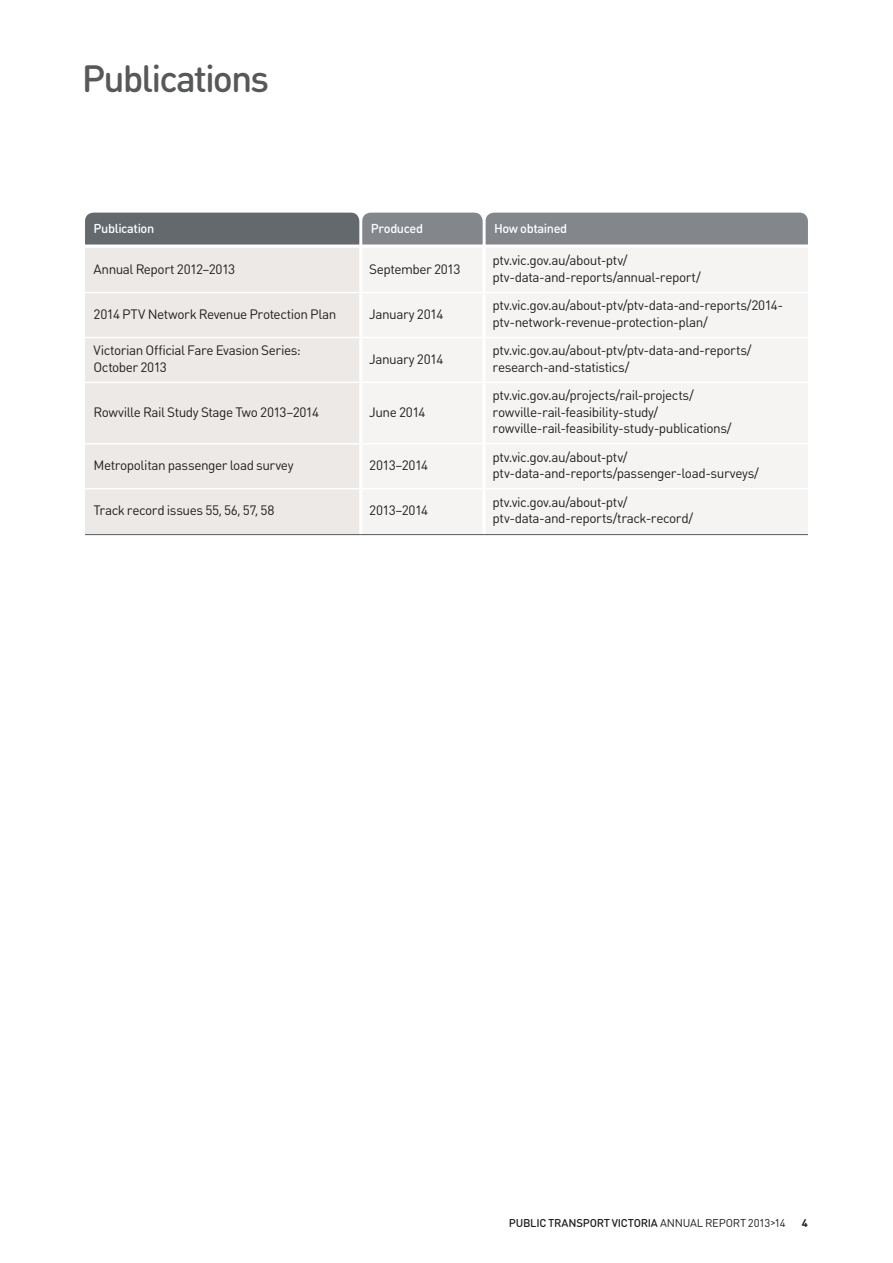
<style>
.page{position:relative;width:893px;height:1263px;background:#fff}
.page>*{position:absolute;margin:0;border:0;box-sizing:border-box;transform-origin:0 0}
.t1{font:500 37.5px "DIN Round OT";letter-spacing:-.05em;color:#57585a}
.t2{font:13.5px/16.5px "DIN Round OT";letter-spacing:-.035em;color:#231f20}
.t3{font:500 12.75px "DIN Round OT";letter-spacing:-.03em;color:#fff}
.t4{font:500 11.25px "DIN Round OT";letter-spacing:-.02em;color:#231f20}
.t5{font:700 11.25px "DIN Round OT";color:#231f20}
.s1{font-weight:400}
</style>
<div class="page">
<div style="left:85px;top:248px;width:274px;height:286px;background:#ece9e7"></div>
<div style="left:363px;top:248px;width:445px;height:286px;background:#f5f4f3"></div>
<hr style="left:85px;top:292px;width:276px;height:1px;background:#fff">
<hr style="left:484px;top:292px;width:324px;height:1px;background:#fff">
<hr style="left:85px;top:337px;width:276px;height:1px;background:#fff">
<hr style="left:484px;top:337px;width:324px;height:1px;background:#fff">
<hr style="left:85px;top:382px;width:276px;height:1px;background:#fff">
<hr style="left:484px;top:382px;width:324px;height:1px;background:#fff">
<hr style="left:85px;top:443px;width:276px;height:1px;background:#fff">
<hr style="left:484px;top:443px;width:324px;height:1px;background:#fff">
<hr style="left:483px;top:248px;width:3px;height:44px;background:#fff">
<hr style="left:483px;top:293px;width:3px;height:44px;background:#fff">
<hr style="left:483px;top:338px;width:3px;height:44px;background:#fff">
<hr style="left:483px;top:383px;width:3px;height:60px;background:#fff">
<hr style="left:483px;top:444px;width:3px;height:44px;background:#fff">
<hr style="left:361px;top:292px;width:123px;height:1px;background:#fff">
<hr style="left:361px;top:337px;width:123px;height:1px;background:#fff">
<hr style="left:361px;top:382px;width:123px;height:1px;background:#fff">
<hr style="left:361px;top:443px;width:123px;height:1px;background:#fff">
<hr style="left:85px;top:488px;width:276px;height:1px;background:#fff">
<hr style="left:361px;top:488px;width:123px;height:1px;background:#fff">
<hr style="left:484px;top:488px;width:324px;height:1px;background:#fff">
<hr style="left:483px;top:489px;width:3px;height:45px;background:#fff">
<hr style="left:85px;top:534px;width:276px;height:1px;background:#57585a">
<hr style="left:361px;top:534px;width:123px;height:1px;background:#57585a">
<hr style="left:484px;top:534px;width:324px;height:1px;background:#57585a">
<svg style="left:85px;top:213px;width:723px;height:31px;background:#787d81"></svg>
<h1 class="t1" style="left:82px;top:55px;width:189px">Publications</h1>
<p class="t3" style="left:94px;top:221px;width:62px">Publication</p>
<p class="t3" style="left:371px;top:221px;width:54px">Produced</p>
<p class="t3" style="left:494px;top:221px;width:75px">How obtained</p>
<p class="t2" style="left:94px;top:260px;width:143px">Annual Report 2012–2013</p>
<p class="t2" style="left:369px;top:260px;width:93px">September 2013</p>
<p class="t2" style="left:493px;top:252px;width:210px">ptv.vic.gov.au/about-ptv/ ptv-data-and-reports/annual-report/</p>
<p class="t2" style="left:94px;top:305px;width:244px">2014 PTV Network Revenue Protection Plan</p>
<p class="t2" style="left:369px;top:305px;width:76px">January 2014</p>
<p class="t2" style="left:493px;top:297px;width:292px">ptv.vic.gov.au/about-ptv/ptv-data-and-reports/2014- ptv-network-revenue-protection-plan/</p>
<p class="t2" style="left:94px;top:342px;width:209px">Victorian Official Fare Evasion Series:<br>October 2013</p>
<p class="t2" style="left:369px;top:350px;width:76px">January 2014</p>
<p class="t2" style="left:493px;top:342px;width:261px">ptv.vic.gov.au/about-ptv/ptv-data-and-reports/ research-and-statistics/</p>
<p class="t2" style="left:94px;top:403px;width:227px">Rowville Rail Study Stage Two 2013–2014</p>
<p class="t2" style="left:369px;top:403px;width:58px">June 2014</p>
<p class="t2" style="left:493px;top:387px;width:241px">ptv.vic.gov.au/projects/rail-projects/ rowville-rail-feasibility-study/ rowville-rail-feasibility-study-publications/</p>
<p class="t2" style="left:94px;top:456px;width:202px">M etropolitan passenger load survey</p>
<p class="t2" style="left:369px;top:456px;width:60px">2013–2014</p>
<p class="t2" style="left:493px;top:448px;width:268px">ptv.vic.gov.au/about-ptv/ ptv-data-and-reports/passenger-load-surveys/</p>
<p class="t2" style="left:94px;top:502px;width:182px">Track record issues 55, 56, 57, 58</p>
<p class="t2" style="left:369px;top:502px;width:60px">2013–2014</p>
<p class="t2" style="left:493px;top:494px;width:202px">ptv.vic.gov.au/about-ptv/ ptv-data-and-reports/track-record/</p>
<p class="t4" style="left:509px;top:1216px;width:278px">PUBLIC TRANSPORT VICTORIA <span class="s1">ANNUAL REPORT 2013&gt;14</span></p>
<p class="t5" style="left:802px;top:1215px;width:8px">4</p>
</div>
